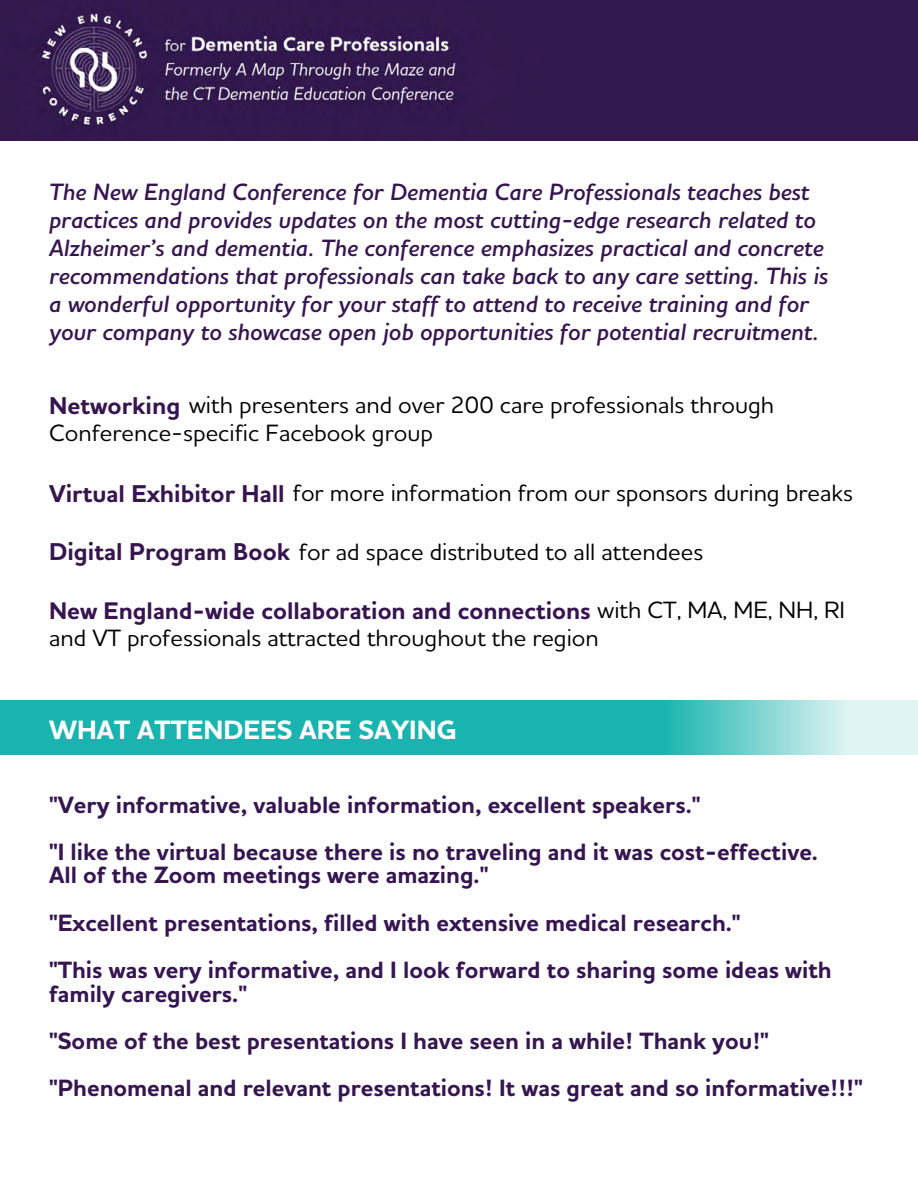
<style>
.page{position:relative;width:918px;height:1188px;background:#fff}
.page>*{position:absolute;margin:0;border:0;box-sizing:border-box;transform-origin:0 0}
.t1{font:700 27px "Houschka Alt Pro";color:#fff}
.t2{font:700 24.45px "Houschka Alt Pro";color:#371650}
.t3{font:700 24px/23.7px "Houschka Alt Pro";color:#361650}
.t4{font:italic 600 24px/28.2px "Houschka Alt Pro";color:#371650}
.t5{font:500 24px "Houschka Alt Pro";color:#000}
.s1{font-weight:700;font-size:24.75px;color:#371650}
.s2{font-weight:500;font-size:24px;color:#000}
</style>
<div class="page">
<img style="left:0;top:700px;width:918px;height:54px">
<img style="left:0;top:0;width:918px;height:141px">
<p class="t4" style="left:49px;top:177px;width:781px">The New England Conference for Dementia Care Professionals teaches best practices and provides updates on the most cutting-edge research related to Alzheimer’s and dementia. The conference emphasizes practical and concrete recommendations that professionals can take back to any care setting. This is</p>
<p class="t4" style="left:49px;top:289px;width:771px">a wonderful opportunity for your staff to attend to receive training and for your company to showcase open job opportunities for potential recruitment.</p>
<p class="t5" style="left:49px;top:390px;width:727px"><span class="s1">Networking</span> with presenters and over 200 care professionals through</p>
<p class="t5" style="left:49px;top:418px;width:385px">Conference-specific Facebook group</p>
<p class="t5" style="left:49px;top:478px;width:805px"><span class="s1">Virtual Exhibitor Hall</span> for more information from our sponsors during breaks</p>
<p class="t5" style="left:49px;top:536px;width:656px"><span class="s1">Digital Program Book</span> for ad space distributed to all attendees</p>
<p class="t2" style="left:49px;top:595px;width:798px">New England-wide collaboration and connections <span class="s2">with CT, MA, ME, NH, RI</span></p>
<p class="t5" style="left:49px;top:623px;width:551px">and VT professionals attracted throughout the region</p>
<p class="t1" style="left:49px;top:713px;width:409px">WHAT ATTENDEES ARE SAYING</p>
<p class="t3" style="left:49px;top:792px;width:653px">"Very informative, valuable information, excellent speakers."</p>
<p class="t3" style="left:49px;top:839px;width:770px">"I like the virtual because there is no traveling and it was cost-effective.</p>
<p class="t3" style="left:49px;top:863px;width:441px">All of the Zoom meetings were amazing."</p>
<p class="t3" style="left:49px;top:910px;width:693px">"Excellent presentations, filled with extensive medical research."</p>
<p class="t3" style="left:49px;top:957px;width:784px">"This was very informative, and I look forward to sharing some ideas with family caregivers."</p>
<p class="t3" style="left:49px;top:1028px;width:721px">"Some of the best presentations I have seen in a while! Thank you!"</p>
<p class="t3" style="left:49px;top:1075px;width:815px">"Phenomenal and relevant presentations! It was great and so informative!!!"</p>
</div>
